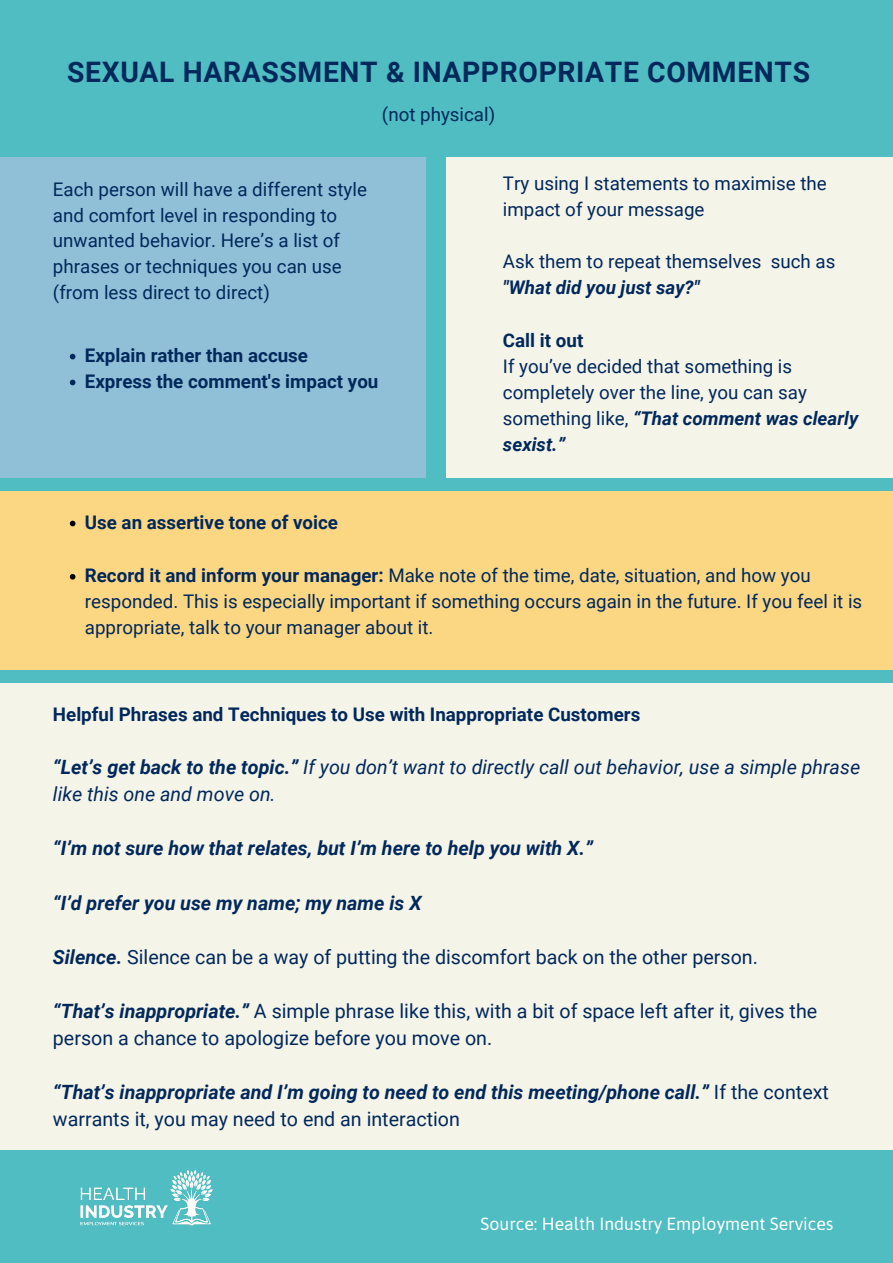
<style>
.page{position:relative;width:893px;height:1263px;background:#4fbdc2}
.page>*{position:absolute;margin:0;border:0;box-sizing:border-box;transform-origin:0 0}
.t1{font:700 28.28px "Roboto";letter-spacing:.025em;color:#01285b}
.t2{font:italic 700 19.65px/27px "Roboto";color:#01285b}
.t3{font:19.65px/27px "Roboto";color:#01285b}
.t4{font:italic 19.65px/27px "Roboto";color:#01285b}
.t5{font:18.75px/25.9px "Roboto";color:#01285b}
.t6{font:700 18.75px "Roboto";color:#01285b}
.t7{font:17.7px "Asap";color:#fff}
.s1{font-weight:700;font-style:italic}
.s2{font-weight:700}
.s3{font-weight:400;font-style:normal}
</style>
<div class="page">
<div style="left:446px;top:157px;width:447px;height:321px;background:#f5f4e9"></div>
<div style="left:0;top:684px;width:893px;height:466px;background:#f5f4e9"></div>
<div style="left:0;top:157px;width:426px;height:321px;background:#90c0d8"></div>
<div style="left:0;top:492px;width:893px;height:178px;background:#fcd783"></div>
<img style="left:80px;top:1170px;width:133px;height:56px">
<svg style="left:70px;top:354px;width:5px;height:5px"></svg>
<svg style="left:70px;top:380px;width:5px;height:5px"></svg>
<svg style="left:70px;top:521px;width:5px;height:5px"></svg>
<svg style="left:70px;top:574px;width:5px;height:6px"></svg>
<p class="t1" style="left:67px;top:56px;width:744px">SEXUAL HARASSMENT &amp; INAPPROPRIATE COMMENTS</p>
<p class="t5" style="left:382px;top:102px;width:115px">(not physical)</p>
<p class="t5" style="left:53px;top:176px;width:315px">Each person will have a different style and comfort level in responding to unwanted behavior. Here’s a list of phrases or techniques you can use (from less direct to direct)</p>
<p class="t5" style="left:503px;top:171px;width:325px">Try using I statements to maximise the impact of your message</p>
<p class="t5" style="left:503px;top:249px;width:334px">Ask them to repeat themselves such as <span class="s1">"What did you just say?"</span></p>
<p class="t6" style="left:85px;top:345px;width:225px">Explain rather than accuse</p>
<p class="t6" style="left:85px;top:371px;width:295px">Express the comment's impact you</p>
<p class="t6" style="left:503px;top:330px;width:82px">Call it out</p>
<p class="t5" style="left:503px;top:354px;width:357px">If you’ve decided that something is completely over the line, you can say something like, <span class="s1">“That comment was clearly sexist.”</span></p>
<p class="t6" style="left:85px;top:512px;width:255px">Use an assertive tone of voice</p>
<p class="t5" style="left:85px;top:563px;width:779px"><span class="s2">Record it and inform your manager:</span> Make note of the time, date, situation, and how you responded. This is especially important if something occurs again in the future. If you feel it is appropriate, talk to your manager about it.</p>
<p class="t6" style="left:53px;top:703px;width:589px">Helpful Phrases and Techniques to Use with Inappropriate Customers</p>
<p class="t4" style="left:53px;top:754px;width:808px"><span class="s2">“Let’s get back to the topic.”</span> If you don’t want to directly call out behavior, use a simple phrase like this one and move on.</p>
<p class="t2" style="left:53px;top:835px;width:541px">“I’m not sure how that relates, but I’m here to help you with X.”</p>
<p class="t2" style="left:53px;top:889px;width:370px">“I’d prefer you use my name; my name is X</p>
<p class="t3" style="left:53px;top:943px;width:706px"><span class="s1">Silence.</span> Silence can be a way of putting the discomfort back on the other person.</p>
<p class="t3" style="left:53px;top:997px;width:766px"><span class="s1">“That’s inappropriate.”</span> A simple phrase like this, with a bit of space left after it, gives the person a chance to apologize before you move on.</p>
<p class="t2" style="left:53px;top:1078px;width:777px">“That’s inappropriate and I’m going to need to end this meeting/phone call.” <span class="s3">If the context warrants it, you may need to end an interaction</span></p>
<p class="t7" style="left:480px;top:1213px;width:354px">Source: Health Industry Employment Services</p>
</div>
